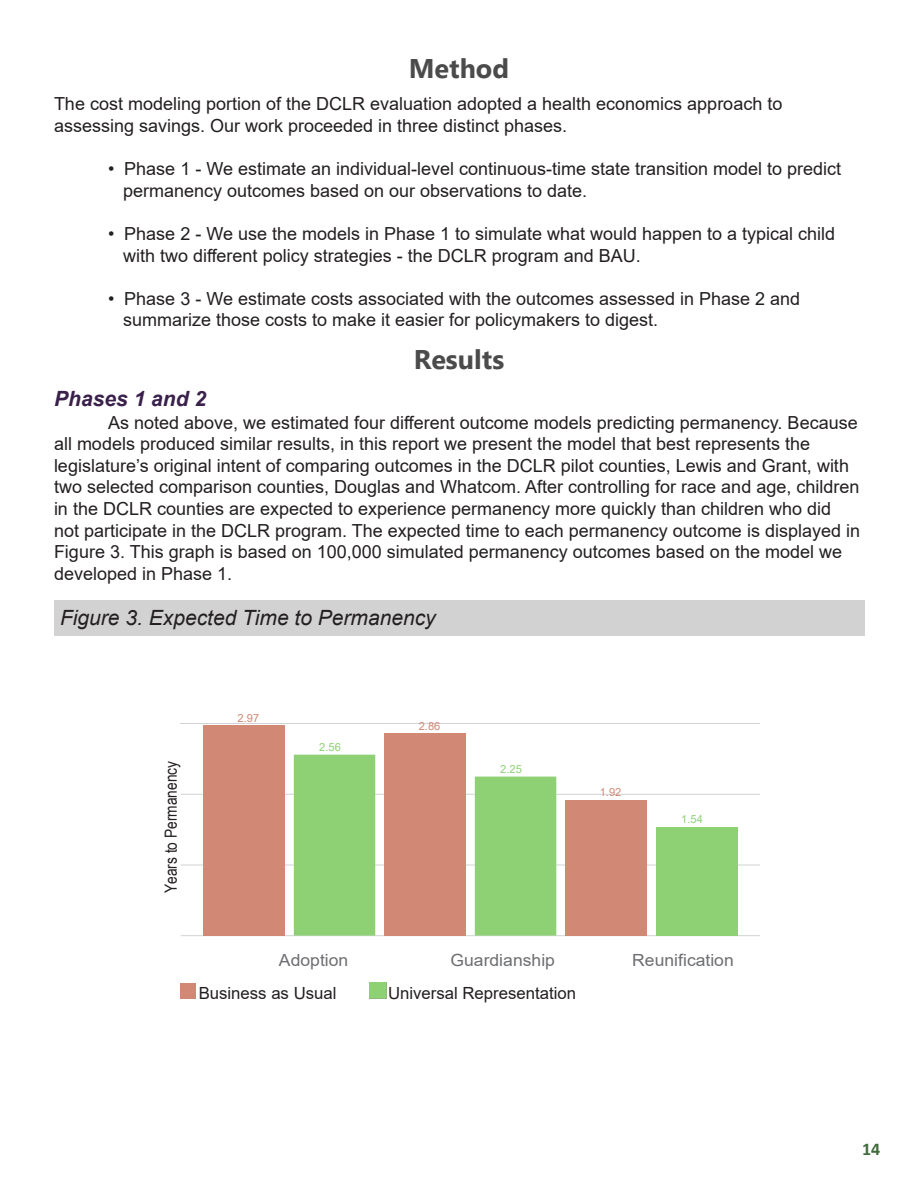
<style>
.page{position:relative;width:918px;height:1188px;background:#fff}
.page>*{position:absolute;margin:0;border:0;box-sizing:border-box;transform-origin:0 0}
.t1{font:700 27px "Myanmar Text";color:#4b4b4b}
.t2{font:italic 21px "Arial";color:#231f20}
.t3{font:italic 700 21px "Arial";color:#3a214b}
.t4{font:18px/21.6px "Arial";color:#231f20}
.t5{font:700 18px "Calibri";color:#416b3d}
.t6{font:16.8px "Arial";color:#231f20}
.t7{font:16.8px "Arial";letter-spacing:.005em;color:#6d6e71;scale:1.05 1}
.t8{font:16.8px "Arial Narrow";color:#231f20}
.t9{font:11.1px "Arial";color:#d18975}
.t10{font:11.1px "Arial";color:#8ed175}
</style>
<div class="page">
<div style="left:180px;top:983px;width:16px;height:16px;background:#d18975"></div>
<hr style="left:181px;top:935px;width:579px;height:1px;background:#d1d2d4">
<div style="left:565px;top:800px;width:82px;height:136px;background:#d18975"></div>
<div style="left:384px;top:733px;width:82px;height:203px;background:#d18975"></div>
<svg style="left:181px;top:865px;width:22px;height:1px"></svg>
<svg style="left:181px;top:794px;width:22px;height:1px"></svg>
<div style="left:203px;top:726px;width:82px;height:210px;background:#d18975"></div>
<svg style="left:737px;top:865px;width:23px;height:1px"></svg>
<div style="left:656px;top:827px;width:81px;height:109px;background:#8ed175"></div>
<hr style="left:556px;top:794px;width:204px;height:1px;background:#d1d2d4">
<svg style="left:294px;top:755px;width:262px;height:181px;fill:#8ed175"></svg>
<hr style="left:181px;top:723px;width:579px;height:1px;background:#d1d2d4">
<img style="left:500px;top:764px;width:23px;height:11px">
<div style="left:54px;top:600px;width:810px;height:36px;background:#d2d2d2"></div>
<p class="t1" style="left:409px;top:53px;width:102px">Method</p>
<p class="t4" style="left:54px;top:93px;width:730px">The cost modeling portion of the DCLR evaluation adopted a health economics approach to assessing savings. Our work proceeded in three distinct phases.</p>
<p class="t4" style="left:108px;top:158px;width:735px">• Phase 1 - We estimate an individual-level continuous-time state transition model to predict</p>
<p class="t4" style="left:123px;top:179px;width:466px">permanency outcomes based on our observations to date.</p>
<p class="t4" style="left:108px;top:223px;width:729px">• Phase 2 - We use the models in Phase 1 to simulate what would happen to a typical child</p>
<p class="t4" style="left:123px;top:244px;width:519px">with two different policy strategies - the DCLR program and BAU.</p>
<p class="t4" style="left:108px;top:287px;width:694px">• Phase 3 - We estimate costs associated with the outcomes assessed in Phase 2 and</p>
<p class="t4" style="left:123px;top:309px;width:537px">summarize those costs to make it easier for policymakers to digest.</p>
<p class="t1" style="left:414px;top:344px;width:92px">Results</p>
<p class="t3" style="left:54px;top:384px;width:153px">Phases 1 and 2</p>
<p class="t4" style="left:54px;top:411px;width:808px;text-indent:54px">As noted above, we estimated four different outcome models predicting permanency. Because all models produced similar results, in this report we present the model that best represents the legislature’s original intent of comparing outcomes in the DCLR pilot counties, Lewis and Grant, with two selected comparison counties, Douglas and Whatcom. After controlling for race and age, children in the DCLR counties are expected to experience permanency more quickly than children who did not participate in the DCLR program. The expected time to each permanency outcome is displayed in Figure 3. This graph is based on 100,000 simulated permanency outcomes based on the model we developed in Phase 1.</p>
<p class="t2" style="left:60px;top:605px;width:377px">Figure 3. Expected Time to Permanency</p>
<p class="t8" style="left:158px;top:893px;width:134px;rotate:-90deg">Years to Permanency</p>
<p class="t9" style="left:238px;top:710px;width:23px">2.97</p>
<p class="t10" style="left:319px;top:739px;width:23px">2.56</p>
<p class="t9" style="left:419px;top:718px;width:23px">2.86</p>
<p class="t10" style="left:500px;top:761px;width:23px">2.25</p>
<p class="t9" style="left:600px;top:785px;width:23px">1.92</p>
<p class="t10" style="left:681px;top:811px;width:23px">1.54</p>
<p class="t7" style="left:279px;top:949px;width:68px">Adoption</p>
<p class="t7" style="left:450px;top:949px;width:101px">Guardianship</p>
<p class="t7" style="left:632px;top:949px;width:98px">Reunification</p>
<p class="t6" style="left:199px;top:982px;width:139px">Business as Usual</p>
<p class="t6" style="left:388px;top:982px;width:190px">Universal Representation</p>
<p class="t5" style="left:862px;top:1136px;width:20px">14</p>
</div>
